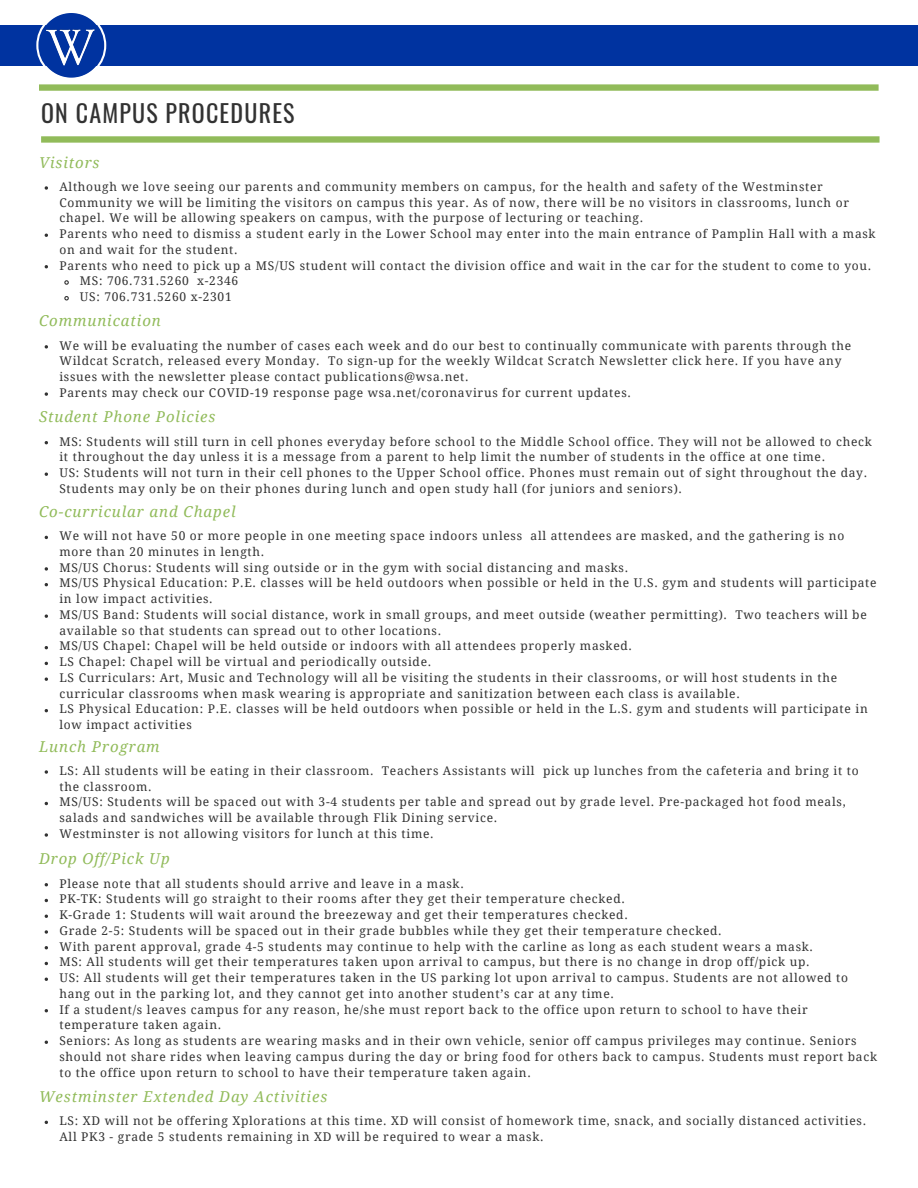
<style>
.page{position:relative;width:918px;height:1188px;background:#fff}
.page>*{position:absolute;margin:0;border:0;box-sizing:border-box;transform-origin:0 0}
.t1{font:24px "Oswald";letter-spacing:.05em;color:#323232}
.t2{font:italic 15px "Droid Serif";letter-spacing:.06em;color:#91bb5a}
.t3{font:12px/15.8px "Droid Serif";letter-spacing:.06em;color:#323232}
</style>
<div class="page">
<div style="left:0;top:25px;width:918px;height:41px;background:#0033a0"></div>
<svg style="left:36px;top:13px;width:843px;height:78px"></svg>
<svg style="left:41px;top:136px;width:839px;height:7px;background:#9bc169"></svg>
<svg style="left:45px;top:186px;width:3px;height:4px"></svg>
<svg style="left:64px;top:280px;width:5px;height:5px"></svg>
<svg style="left:64px;top:296px;width:5px;height:5px"></svg>
<svg style="left:45px;top:345px;width:3px;height:4px"></svg>
<svg style="left:45px;top:392px;width:3px;height:4px"></svg>
<svg style="left:45px;top:567px;width:3px;height:4px"></svg>
<svg style="left:45px;top:614px;width:3px;height:4px"></svg>
<svg style="left:45px;top:677px;width:3px;height:4px"></svg>
<svg style="left:45px;top:770px;width:3px;height:4px"></svg>
<svg style="left:45px;top:833px;width:3px;height:4px"></svg>
<svg style="left:45px;top:930px;width:3px;height:4px"></svg>
<h1 class="t1" style="left:41px;top:94px;width:255px">ON CAMPUS PROCEDURES</h1>
<p class="t2" style="left:39px;top:154px;width:62px">Visitors</p>
<p class="t3" style="left:59px;top:179px;width:765px">Although we love seeing our parents and community members on campus, for the health and safety of the Westminster</p>
<p class="t3" style="left:59px;top:195px;width:791px">Community we will be limiting the visitors on campus this year. As of now, there will be no visitors in classrooms, lunch or</p>
<p class="t3" style="left:59px;top:210px;width:585px">chapel. We will be allowing speakers on campus, with the purpose of lecturing or teaching.</p>
<p class="t3" style="left:59px;top:226px;width:818px">Parents who need to dismiss a student early in the Lower School may enter into the main entrance of Pamplin Hall with a mask</p>
<p class="t3" style="left:59px;top:242px;width:180px">on and wait for the student.</p>
<p class="t3" style="left:59px;top:258px;width:813px">Parents who need to pick up a MS/US student will contact the division office and wait in the car for the student to come to you.</p>
<p class="t3" style="left:80px;top:273px;width:160px">MS: 706.731.5260 x-2346</p>
<p class="t3" style="left:80px;top:289px;width:153px">US: 706.731.5260 x-2301</p>
<p class="t2" style="left:39px;top:313px;width:123px">Communication</p>
<p class="t3" style="left:59px;top:338px;width:793px">We will be evaluating the number of cases each week and do our best to continually communicate with parents through the Wildcat Scratch, released every Monday. To sign-up for the weekly Wildcat Scratch Newsletter click here. If you have any issues with the newsletter please contact publications@wsa.net.<br>Parents may check our COVID-19 response page wsa.net/coronavirus for current updates.</p>
<p class="t2" style="left:39px;top:408px;width:178px">Student Phone Policies</p>
<p class="t3" style="left:59px;top:433px;width:814px">MS: Students will still turn in cell phones everyday before school to the Middle School office. They will not be allowed to check it throughout the day unless it is a message from a parent to help limit the number of students in the office at one time.<br>US: Students will not turn in their cell phones to the Upper School office. Phones must remain out of sight throughout the day.<br>Students may only be on their phones during lunch and open study hall (for juniors and seniors).</p>
<p class="t2" style="left:39px;top:503px;width:198px">Co-curricular and Chapel</p>
<p class="t3" style="left:59px;top:528px;width:819px">We will not have 50 or more people in one meeting space indoors unless all attendees are masked, and the gathering is no more than 20 minutes in length.<br>MS/US Chorus: Students will sing outside or in the gym with social distancing and masks.<br>MS/US Physical Education: P.E. classes will be held outdoors when possible or held in the U.S. gym and students will participate in low impact activities.<br>MS/US Band: Students will social distance, work in small groups, and meet outside (weather permitting). Two teachers will be available so that students can spread out to other locations.<br>MS/US Chapel: Chapel will be held outside or indoors with all attendees properly masked.<br>LS Chapel: Chapel will be virtual and periodically outside.<br>LS Curriculars: Art, Music and Technology will all be visiting the students in their classrooms, or will host students in the curricular classrooms when mask wearing is appropriate and sanitization between each class is available.<br>LS Physical Education: P.E. classes will be held outdoors when possible or held in the L.S. gym and students will participate in low impact activities</p>
<p class="t2" style="left:39px;top:738px;width:122px">Lunch Program</p>
<p class="t3" style="left:59px;top:763px;width:801px">LS: All students will be eating in their classroom. Teachers Assistants will pick up lunches from the cafeteria and bring it to the classroom.<br>MS/US: Students will be spaced out with 3-4 students per table and spread out by grade level. Pre-packaged hot food meals, salads and sandwiches will be available through Flik Dining service.<br>Westminster is not allowing visitors for lunch at this time.</p>
<p class="t2" style="left:39px;top:850px;width:132px">Drop Off/Pick Up</p>
<p class="t3" style="left:59px;top:876px;width:819px">Please note that all students should arrive and leave in a mask.<br>PK-TK: Students will go straight to their rooms after they get their temperature checked.<br>K-Grade 1: Students will wait around the breezeway and get their temperatures checked.<br>Grade 2-5: Students will be spaced out in their grade bubbles while they get their temperature checked.<br>With parent approval, grade 4-5 students may continue to help with the carline as long as each student wears a mask.<br>MS: All students will get their temperatures taken upon arrival to campus, but there is no change in drop off/pick up.<br>US: All students will get their temperatures taken in the US parking lot upon arrival to campus. Students are not allowed to hang out in the parking lot, and they cannot get into another student’s car at any time.<br>If a student/s leaves campus for any reason, he/she must report back to the office upon return to school to have their temperature taken again.<br>Seniors: As long as students are wearing masks and in their own vehicle, senior off campus privileges may continue. Seniors should not share rides when leaving campus during the day or bring food for others back to campus. Students must report back to the office upon return to school to have their temperature taken again.</p>
<p class="t2" style="left:39px;top:1088px;width:290px">Westminster Extended Day Activities</p>
<p class="t3" style="left:59px;top:1113px;width:808px">LS: XD will not be offering Xplorations at this time. XD will consist of homework time, snack, and socially distanced activities.<br>All PK3 - grade 5 students remaining in XD will be required to wear a mask.</p>
</div>
